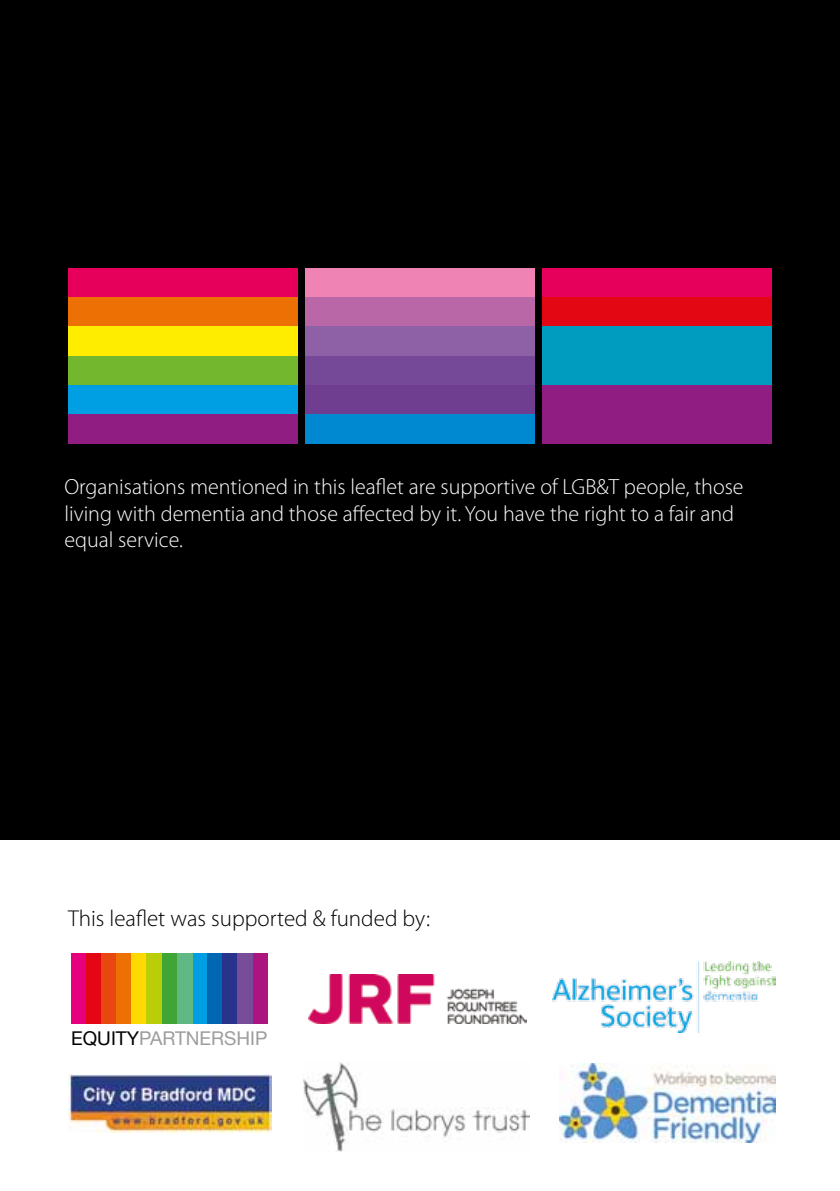
<style>
.page{position:relative;width:840px;height:1191px;background:#fff}
.page>*{position:absolute;margin:0;border:0;box-sizing:border-box;transform-origin:0 0}
.t1{font:300 23px "Myriad Pro";color:#000}
.t2{font:300 22px/26.4px "Myriad Pro";color:#fff}
.t3{font:19px "Helvetica Neue";color:#9d9d9c}
.s1{color:#000}
</style>
<div class="page">
<div style="left:0;top:0;width:839px;height:839px;background:#000"></div>
<div style="left:68px;top:268px;width:229px;height:29px;background:#e6005b"></div>
<div style="left:68px;top:297px;width:229px;height:29px;background:#ed7004"></div>
<div style="left:68px;top:327px;width:229px;height:29px;background:#ffed00"></div>
<div style="left:68px;top:356px;width:229px;height:29px;background:#73b72e"></div>
<div style="left:68px;top:385px;width:229px;height:29px;background:#009fe3"></div>
<div style="left:68px;top:415px;width:229px;height:29px;background:#901d81"></div>
<div style="left:305px;top:268px;width:229px;height:29px;background:#ef83b3"></div>
<div style="left:305px;top:297px;width:229px;height:29px;background:#b967a6"></div>
<div style="left:305px;top:327px;width:229px;height:29px;background:#8e60a5"></div>
<div style="left:305px;top:356px;width:229px;height:29px;background:#754997"></div>
<div style="left:305px;top:385px;width:229px;height:29px;background:#703e90"></div>
<div style="left:305px;top:415px;width:229px;height:29px;background:#0089d0"></div>
<div style="left:542px;top:268px;width:229px;height:29px;background:#e6005b"></div>
<div style="left:542px;top:297px;width:229px;height:29px;background:#e30613"></div>
<div style="left:542px;top:327px;width:229px;height:29px;background:#009cc0"></div>
<div style="left:542px;top:356px;width:229px;height:29px;background:#009cc0"></div>
<div style="left:542px;top:385px;width:229px;height:29px;background:#901d81"></div>
<div style="left:542px;top:415px;width:229px;height:29px;background:#901d81"></div>
<div style="left:71px;top:952px;width:15px;height:71px;background:#e6007d"></div>
<div style="left:86px;top:952px;width:15px;height:71px;background:#e30613"></div>
<div style="left:101px;top:952px;width:15px;height:71px;background:#e84810"></div>
<div style="left:116px;top:952px;width:16px;height:71px;background:#ed7004"></div>
<div style="left:132px;top:952px;width:15px;height:71px;background:#ffda00"></div>
<div style="left:147px;top:952px;width:15px;height:71px;background:#b9ce08"></div>
<div style="left:162px;top:952px;width:15px;height:71px;background:#3fa535"></div>
<div style="left:192px;top:952px;width:15px;height:71px;background:#009fe3"></div>
<div style="left:207px;top:952px;width:15px;height:71px;background:#0067b2"></div>
<div style="left:222px;top:952px;width:15px;height:71px;background:#28348b"></div>
<div style="left:252px;top:952px;width:15px;height:71px;background:#ac1480"></div>
<div style="left:237px;top:952px;width:15px;height:71px;background:#784c99"></div>
<div style="left:177px;top:952px;width:15px;height:71px;background:#60b883"></div>
<img style="left:68px;top:1074px;width:203px;height:58px">
<img style="left:303px;top:1062px;width:226px;height:89px">
<img style="left:308px;top:974px;width:218px;height:50px">
<img style="left:552px;top:961px;width:223px;height:71px">
<img style="left:559px;top:1064px;width:216px;height:78px">
<p class="t2" style="left:64px;top:474px;width:680px">Organisations mentioned in this leaflet are supportive of LGB&amp;T people, those living with dementia and those affected by it. You have the right to a fair and equal service.</p>
<p class="t1" style="left:68px;top:905px;width:363px">This leaflet was supported &amp; funded by:</p>
<p class="t3" style="left:71px;top:1027px;width:198px"><span class="s1">EQUITY</span>PARTNERSHIP</p>
</div>
